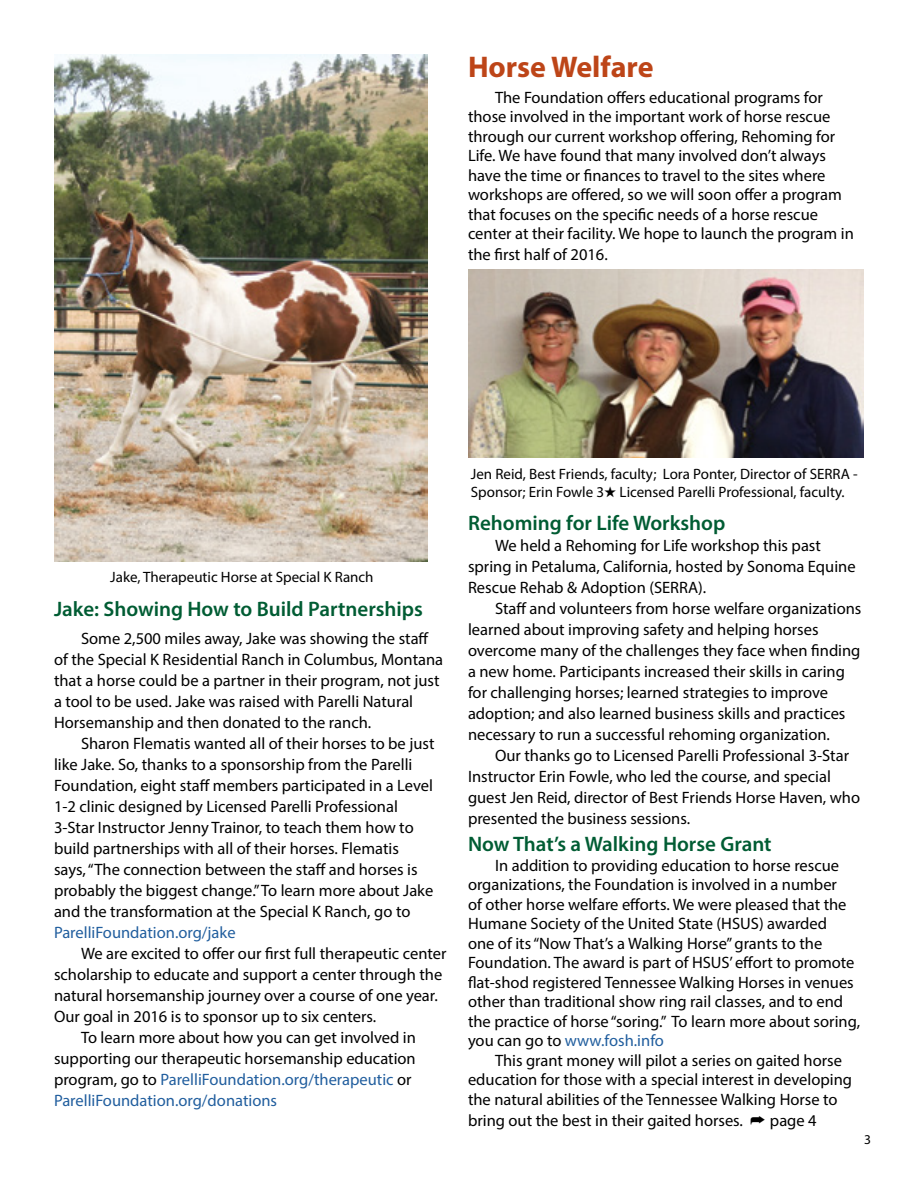
<style>
.page{position:relative;width:918px;height:1188px;background:#fff}
.page>*{position:absolute;margin:0;border:0;box-sizing:border-box;transform-origin:0 0}
.t1{font:700 30px "Myriad Pro";color:#bd4518}
.t2{font:600 21px "Myriad Pro";color:#005c33}
.t3{font:16.5px/21px "Myriad Pro";color:#000}
.t4{font:16.5px "Myriad Pro";color:#215e9e}
.t5{font:15px/18px "Myriad Pro";color:#000}
.t6{font:13.5px "Myriad Pro";color:#000}
.s1{color:#000}
.s2{color:#215e9e}
</style>
<div class="page">
<img style="left:54px;top:54px;width:374px;height:508px">
<img style="left:469px;top:269px;width:395px;height:188px">
<h1 class="t1" style="left:468px;top:47px;width:187px">Horse Welfare</h1>
<p class="t3" style="left:468px;top:87px;width:387px;line-height:19.5px;text-indent:27px">The Foundation offers educational programs for those involved in the important work of horse rescue through our current workshop offering, Rehoming for Life. We have found that many involved don’t always have the time or finances to travel to the sites where workshops are offered, so we will soon offer a program that focuses on the specific needs of a horse rescue center at their facility. We hope to launch the program in</p>
<p class="t3" style="left:468px;top:244px;width:141px">the first half of 2016.</p>
<p class="t5" style="left:110px;top:568px;width:265px">Jake, Therapeutic Horse at Special K Ranch</p>
<p class="t2" style="left:54px;top:596px;width:371px">Jake: Showing How to Build Partnerships</p>
<p class="t3" style="left:54px;top:627px;width:391px;text-indent:27px">Some 2,500 miles away, Jake was showing the staff of the Special K Residential Ranch in Columbus, Montana that a horse could be a partner in their program, not just a tool to be used. Jake was raised with Parelli Natural Horsemanship and then donated to the ranch.</p>
<p class="t3" style="left:54px;top:732px;width:382px;text-indent:27px">Sharon Flematis wanted all of their horses to be just like Jake. So, thanks to a sponsorship from the Parelli Foundation, eight staff members participated in a Level 1-2 clinic designed by Licensed Parelli Professional 3-Star Instructor Jenny Trainor, to teach them how to build partnerships with all of their horses. Flematis says, “The connection between the staff and horses is probably the biggest change.” To learn more about Jake and the transformation at the Special K Ranch, go to</p>
<p class="t4" style="left:54px;top:922px;width:183px">ParelliFoundation.org/jake</p>
<p class="t3" style="left:81px;top:943px;width:367px">We are excited to offer our first full therapeutic center</p>
<p class="t3" style="left:54px;top:964px;width:390px">scholarship to educate and support a center through the</p>
<p class="t3" style="left:54px;top:985px;width:385px">natural horsemanship journey over a course of one year.</p>
<p class="t3" style="left:54px;top:1006px;width:324px">Our goal in 2016 is to sponsor up to six centers.</p>
<p class="t3" style="left:81px;top:1027px;width:336px">To learn more about how you can get involved in</p>
<p class="t3" style="left:54px;top:1048px;width:363px">supporting our therapeutic horsemanship education</p>
<p class="t4" style="left:54px;top:1069px;width:359px"><span class="s1">program, go to</span> ParelliFoundation.org/therapeutic <span class="s1">or</span></p>
<p class="t4" style="left:54px;top:1090px;width:225px">ParelliFoundation.org/donations</p>
<p class="t5" style="left:471px;top:465px;width:388px">Jen Reid, Best Friends, faculty; Lora Ponter, Director of SERRA -<br>Sponsor; Erin Fowle 3★ Licensed Parelli Professional, faculty.</p>
<p class="t2" style="left:468px;top:510px;width:259px">Rehoming for Life Workshop</p>
<p class="t3" style="left:468px;top:535px;width:389px;text-indent:27px">We held a Rehoming for Life workshop this past spring in Petaluma, California, hosted by Sonoma Equine<br>Rescue Rehab &amp; Adoption (SERRA).</p>
<p class="t3" style="left:468px;top:598px;width:395px;text-indent:27px">Staff and volunteers from horse welfare organizations learned about improving safety and helping horses overcome many of the challenges they face when finding a new home. Participants increased their skills in caring for challenging horses; learned strategies to improve adoption; and also learned business skills and practices necessary to run a successful rehoming organization.</p>
<p class="t3" style="left:468px;top:745px;width:394px;text-indent:27px">Our thanks go to Licensed Parelli Professional 3-Star Instructor Erin Fowle, who led the course, and special guest Jen Reid, director of Best Friends Horse Haven, who presented the business sessions.</p>
<p class="t2" style="left:468px;top:831px;width:305px">Now That’s a Walking Horse Grant</p>
<p class="t3" style="left:468px;top:855px;width:394px;line-height:19.5px;text-indent:27px">In addition to providing education to horse rescue organizations, the Foundation is involved in a number<br>of other horse welfare efforts. We were pleased that the Humane Society of the United State (HSUS) awarded<br>one of its “Now That’s a Walking Horse” grants to the Foundation. The award is part of HSUS’ effort to promote flat-shod registered Tennessee Walking Horses in venues other than traditional show ring rail classes, and to end the practice of horse “soring.” To learn more about soring, you can go to <span class="s2">www.fosh.info</span></p>
<p class="t3" style="left:468px;top:1050px;width:386px;line-height:19.5px;text-indent:27px">This grant money will pilot a series on gaited horse education for those with a special interest in developing the natural abilities of the Tennessee Walking Horse to</p>
<p class="t3" style="left:468px;top:1109px;width:350px">bring out the best in their gaited horses. ➦ page 4</p>
<p class="t6" style="left:864px;top:1131px;width:8px">3</p>
</div>
